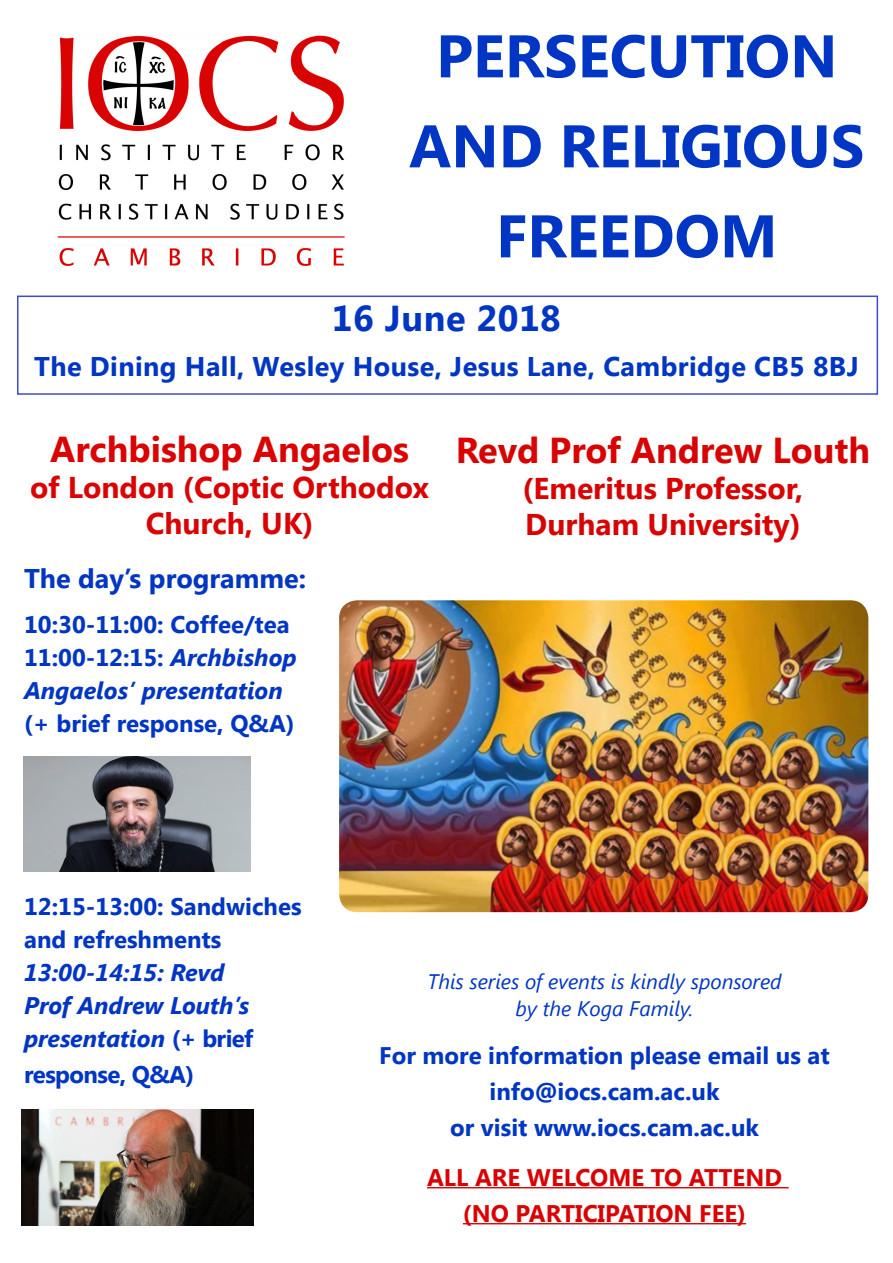
<style>
.page{position:relative;width:893px;height:1263px;background:#fff}
.page>*{position:absolute;margin:0;border:0;box-sizing:border-box;transform-origin:0 0}
.t1{font:700 60px/90px "Segoe UI";color:#0036c3;text-align:center}
.t2{font:700 36px "Segoe UI";color:#d80403}
.t3{font:700 36px "Segoe UI";color:#da0404}
.t4{font:700 36px "Segoe UI";letter-spacing:.015em;color:#0036c3}
.t5{font:700 30px "Segoe UI";color:#d80403}
.t6{font:700 30px/36px "Segoe UI";color:#da0404;text-align:center}
.t7{font:700 27px "Segoe UI";letter-spacing:.015em;color:#0036c3}
.t8{font:700 24px/36px "Segoe UI";color:#0036c3;text-align:center}
.t9{font:italic 700 24px/33px "Segoe UI";color:#0036c3}
.t10{font:700 24px "Segoe UI";color:#d90303}
.t11{font:italic 21px "Segoe UI";color:#0036c3}
.s1{font-style:normal}
</style>
<div class="page">
<div style="left:17px;top:296px;width:861px;height:99px;background:#fff;border:2px solid #4248ca"></div>
<hr style="left:427px;top:1187px;width:362px;height:1px;background:#d90303">
<hr style="left:463px;top:1223px;width:283px;height:1px;background:#d90303">
<img style="left:57px;top:35px;width:288px;height:231px">
<img style="left:339px;top:600px;width:529px;height:312px">
<img style="left:21px;top:1110px;width:233px;height:115px">
<img style="left:24px;top:757px;width:227px;height:114px">
<p class="t1" style="left:409px;top:8px;width:457px">Persecution and Religious<br>Freedom</p>
<p class="t4" style="left:332px;top:293px;width:231px">16 June 2018</p>
<p class="t7" style="left:34px;top:347px;width:826px">The Dining Hall, Wesley House, Jesus Lane, Cambridge CB5 8BJ</p>
<p class="t3" style="left:50px;top:423px;width:361px">Archbishop Angaelos</p>
<p class="t6" style="left:30px;top:467px;width:400px">of London (Coptic Orthodox<br>Church, UK)</p>
<p class="t7" style="left:24px;top:560px;width:284px">The day’s programme:</p>
<p class="t8" style="left:24px;top:606px;width:267px">10:30-11:00: Coffee/tea</p>
<p class="t9" style="left:24px;top:640px;width:274px"><span class="s1">11:00-12:15:</span> Archbishop<br>Angaelos’ presentation</p>
<p class="t8" style="left:24px;top:705px;width:272px">(+ brief response, Q&amp;A)</p>
<p class="t2" style="left:456px;top:424px;width:416px">Revd Prof Andrew Louth</p>
<p class="t5" style="left:523px;top:467px;width:282px">(Emeritus Professor,</p>
<p class="t5" style="left:525px;top:503px;width:277px">Durham University)</p>
<p class="t8" style="left:24px;top:889px;width:279px;line-height:33px;text-align:left">12:15-13:00: Sandwiches and refreshments</p>
<p class="t9" style="left:24px;top:955px;width:231px">13:00-14:15: Revd<br>Prof Andrew Louth’s presentation <span class="s1">(+ brief</span></p>
<p class="t8" style="left:24px;top:1056px;width:172px">response, Q&amp;A)</p>
<p class="t11" style="left:427px;top:967px;width:356px">This series of events is kindly sponsored</p>
<p class="t11" style="left:516px;top:994px;width:179px">by the Koga Family.</p>
<p class="t8" style="left:379px;top:1036px;width:452px">For more information please email us at info@iocs.cam.ac.uk</p>
<p class="t8" style="left:450px;top:1108px;width:310px">or visit www.iocs.cam.ac.uk</p>
<p class="t10" style="left:427px;top:1160px;width:357px">All are welcome to attend</p>
<p class="t10" style="left:463px;top:1196px;width:285px">(no participation fee)</p>
</div>
